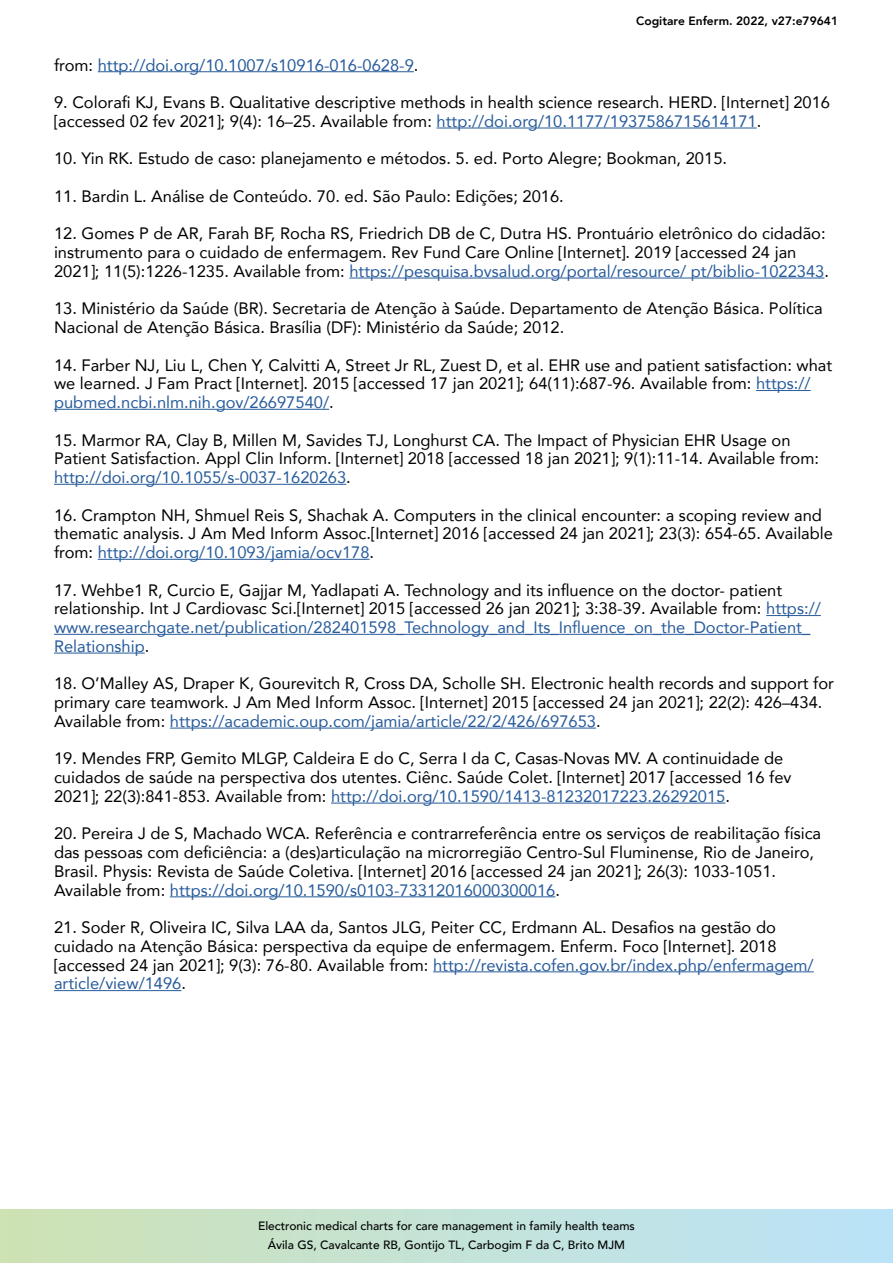
<style>
.page{position:relative;width:893px;height:1263px;background:#fff}
.page>*{position:absolute;margin:0;border:0;box-sizing:border-box;transform-origin:0 0}
.t1{font:16.5px/18.8px "Avenir";color:#000}
.t2{font:16.5px "Avenir";color:#275b9b}
.t3{font:500 12px/18.6px "Avenir";color:#000;text-align:center}
.t4{font:800 12px "Avenir";color:#000}
.s1{color:#000}
.s2{color:#275b9b}
</style>
<div class="page">
<svg style="left:0;top:1209px;width:893px;height:54px;background:#c4e2d6"></svg>
<hr style="left:98px;top:71px;width:316px;height:1px;background:#275b9b">
<hr style="left:436px;top:128px;width:321px;height:1px;background:#275b9b">
<hr style="left:349px;top:278px;width:475px;height:1px;background:#275b9b">
<hr style="left:756px;top:390px;width:55px;height:1px;background:#275b9b">
<hr style="left:54px;top:409px;width:275px;height:1px;background:#275b9b">
<hr style="left:54px;top:484px;width:292px;height:1px;background:#275b9b">
<hr style="left:98px;top:559px;width:272px;height:1px;background:#275b9b">
<hr style="left:766px;top:615px;width:55px;height:1px;background:#275b9b">
<hr style="left:54px;top:634px;width:756px;height:1px;background:#275b9b">
<hr style="left:54px;top:653px;width:91px;height:1px;background:#275b9b">
<hr style="left:170px;top:728px;width:426px;height:1px;background:#275b9b">
<hr style="left:331px;top:803px;width:394px;height:1px;background:#275b9b">
<hr style="left:170px;top:896px;width:385px;height:1px;background:#275b9b">
<hr style="left:433px;top:971px;width:381px;height:1px;background:#275b9b">
<hr style="left:54px;top:990px;width:127px;height:1px;background:#275b9b">
<p class="t4" style="left:636px;top:12px;width:203px">Cogitare Enferm. 2022, v27:e79641</p>
<p class="t2" style="left:54px;top:52px;width:366px"><span class="s1">from:</span> http://doi.org/10.1007/s10916-016-0628-9<span class="s1">.</span></p>
<p class="t1" style="left:54px;top:92px;width:778px">9. Colorafi KJ, Evans B. Qualitative descriptive methods in health science research. HERD. [Internet] 2016 [accessed 02 fev 2021]; 9(4): 16–25. Available from: <span class="s2">http://doi.org/10.1177/1937586715614171</span>.</p>
<p class="t1" style="left:54px;top:149px;width:675px">10. Yin RK. Estudo de caso: planejamento e métodos. 5. ed. Porto Alegre; Bookman, 2015.</p>
<p class="t1" style="left:54px;top:186px;width:511px">11. Bardin L. Análise de Conteúdo. 70. ed. São Paulo: Edições; 2016.</p>
<p class="t1" style="left:54px;top:224px;width:776px">12. Gomes P de AR, Farah BF, Rocha RS, Friedrich DB de C, Dutra HS. Prontuário eletrônico do cidadão: instrumento para o cuidado de enfermagem. Rev Fund Care Online [Internet]. 2019 [accessed 24 jan<br>2021]; 11(5):1226-1235. Available from: <span class="s2">https://pesquisa.bvsalud.org/portal/resource/ pt/biblio-1022343</span>.</p>
<p class="t1" style="left:54px;top:299px;width:770px">13. Ministério da Saúde (BR). Secretaria de Atenção à Saúde. Departamento de Atenção Básica. Política<br>Nacional de Atenção Básica. Brasília (DF): Ministério da Saúde; 2012.</p>
<p class="t1" style="left:54px;top:355px;width:780px">14. Farber NJ, Liu L, Chen Y, Calvitti A, Street Jr RL, Zuest D, et al. EHR use and patient satisfaction: what we learned. J Fam Pract [Internet]. 2015 [accessed 17 jan 2021]; 64(11):687-96. Available from: <span class="s2">https:// pubmed.ncbi.nlm.nih.gov/26697540/</span>.</p>
<p class="t1" style="left:54px;top:430px;width:766px">15. Marmor RA, Clay B, Millen M, Savides TJ, Longhurst CA. The Impact of Physician EHR Usage on<br>Patient Satisfaction. Appl Clin Inform. [Internet] 2018 [accessed 18 jan 2021]; 9(1):11-14. Available from: <span class="s2">http://doi.org/10.1055/s-0037-1620263</span>.</p>
<p class="t1" style="left:54px;top:505px;width:781px">16. Crampton NH, Shmuel Reis S, Shachak A. Computers in the clinical encounter: a scoping review and thematic analysis. J Am Med Inform Assoc.[Internet] 2016 [accessed 24 jan 2021]; 23(3): 654-65. Available from: <span class="s2">http://doi.org/10.1093/jamia/ocv178</span>.</p>
<p class="t1" style="left:54px;top:580px;width:768px">17. Wehbe1 R, Curcio E, Gajjar M, Yadlapati A. Technology and its influence on the doctor- patient relationship. Int J Cardiovasc Sci.[Internet] 2015 [accessed 26 jan 2021]; 3:38-39. Available from: <span class="s2">https:// www.researchgate.net/publication/282401598_Technology_and_Its_Influence_on_the_Doctor-Patient_ Relationship</span>.</p>
<p class="t1" style="left:54px;top:674px;width:782px">18. O’Malley AS, Draper K, Gourevitch R, Cross DA, Scholle SH. Electronic health records and support for primary care teamwork. J Am Med Inform Assoc. [Internet] 2015 [accessed 24 jan 2021]; 22(2): 426–434.<br>Available from: <span class="s2">https://academic.oup.com/jamia/article/22/2/426/697653</span>.</p>
<p class="t1" style="left:54px;top:749px;width:739px">19. Mendes FRP, Gemito MLGP, Caldeira E do C, Serra I da C, Casas-Novas MV. A continuidade de cuidados de saúde na perspectiva dos utentes. Ciênc. Saúde Colet. [Internet] 2017 [accessed 16 fev<br>2021]; 22(3):841-853. Available from: <span class="s2">http://doi.org/10.1590/1413-81232017223.26292015</span>.</p>
<p class="t1" style="left:54px;top:824px;width:769px">20. Pereira J de S, Machado WCA. Referência e contrarreferência entre os serviços de reabilitação física das pessoas com deficiência: a (des)articulação na microrregião Centro-Sul Fluminense, Rio de Janeiro, Brasil. Physis: Revista de Saúde Coletiva. [Internet] 2016 [accessed 24 jan 2021]; 26(3): 1033-1051.<br>Available from: <span class="s2">https://doi.org/10.1590/s0103-73312016000300016</span>.</p>
<p class="t1" style="left:54px;top:917px;width:761px">21. Soder R, Oliveira IC, Silva LAA da, Santos JLG, Peiter CC, Erdmann AL. Desafios na gestão do cuidado na Atenção Básica: perspectiva da equipe de enfermagem. Enferm. Foco [Internet]. 2018 [accessed 24 jan 2021]; 9(3): 76-80. Available from: <span class="s2">http://revista.cofen.gov.br/index.php/enfermagem/ article/view/1496</span>.</p>
<p class="t3" style="left:258px;top:1216px;width:378px">Electronic medical charts for care management in family health teams<br>Ávila GS, Cavalcante RB, Gontijo TL, Carbogim F da C, Brito MJM</p>
</div>
